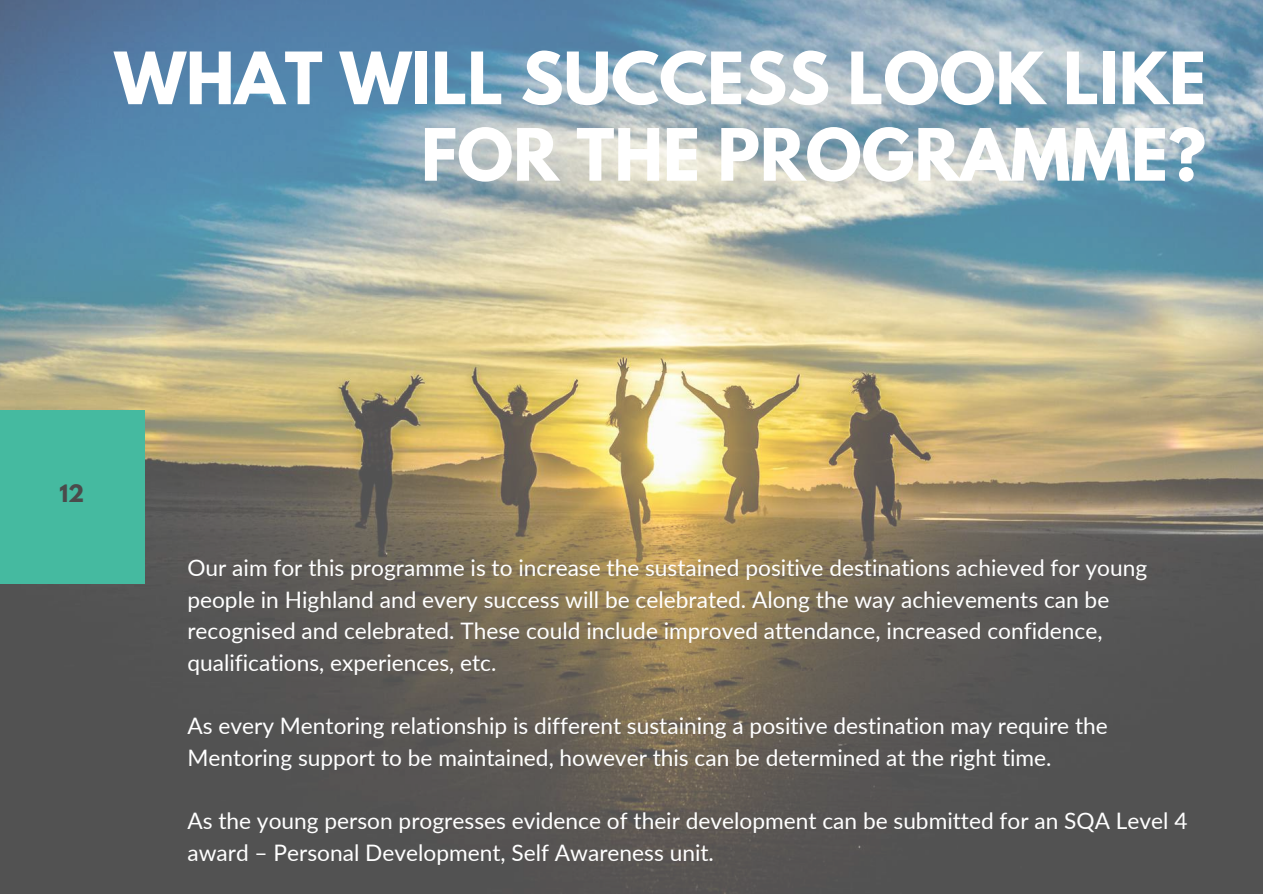
<style>
.page{position:relative;width:1263px;height:894px;background:#fff}
.page>*{position:absolute;margin:0;border:0;box-sizing:border-box;transform-origin:0 0}
.t1{font:700 63.75px/76.5px "League Spartan";color:#fff;text-align:right}
.t2{font:22.65px/31.7px "Lato";color:#fff}
.t3{font:700 21.3px "League Spartan";color:#4b4b4b}
</style>
<div class="page">
<img style="left:0;top:0;width:1263px;height:893px">
<div style="left:0;top:410px;width:144px;height:173px;background:#45baa0"></div>
<h1 class="t1" style="left:114px;top:39px;width:1093px">WHAT WILL SUCCESS LOOK LIKE<br>FOR THE PROGRAMME?</h1>
<p class="t3" style="left:59px;top:477px;width:26px">12</p>
<p class="t2" style="left:187px;top:551px;width:961px">Our aim for this programme is to increase the sustained positive destinations achieved for young people in Highland and every success will be celebrated. Along the way achievements can be recognised and celebrated. These could include improved attendance, increased confidence, qualifications, experiences, etc.</p>
<p class="t2" style="left:187px;top:709px;width:922px">As every Mentoring relationship is different sustaining a positive destination may require the<br>Mentoring support to be maintained, however this can be determined at the right time.</p>
<p class="t2" style="left:187px;top:804px;width:1002px">As the young person progresses evidence of their development can be submitted for an SQA Level 4 award – Personal Development, Self Awareness unit.</p>
</div>
